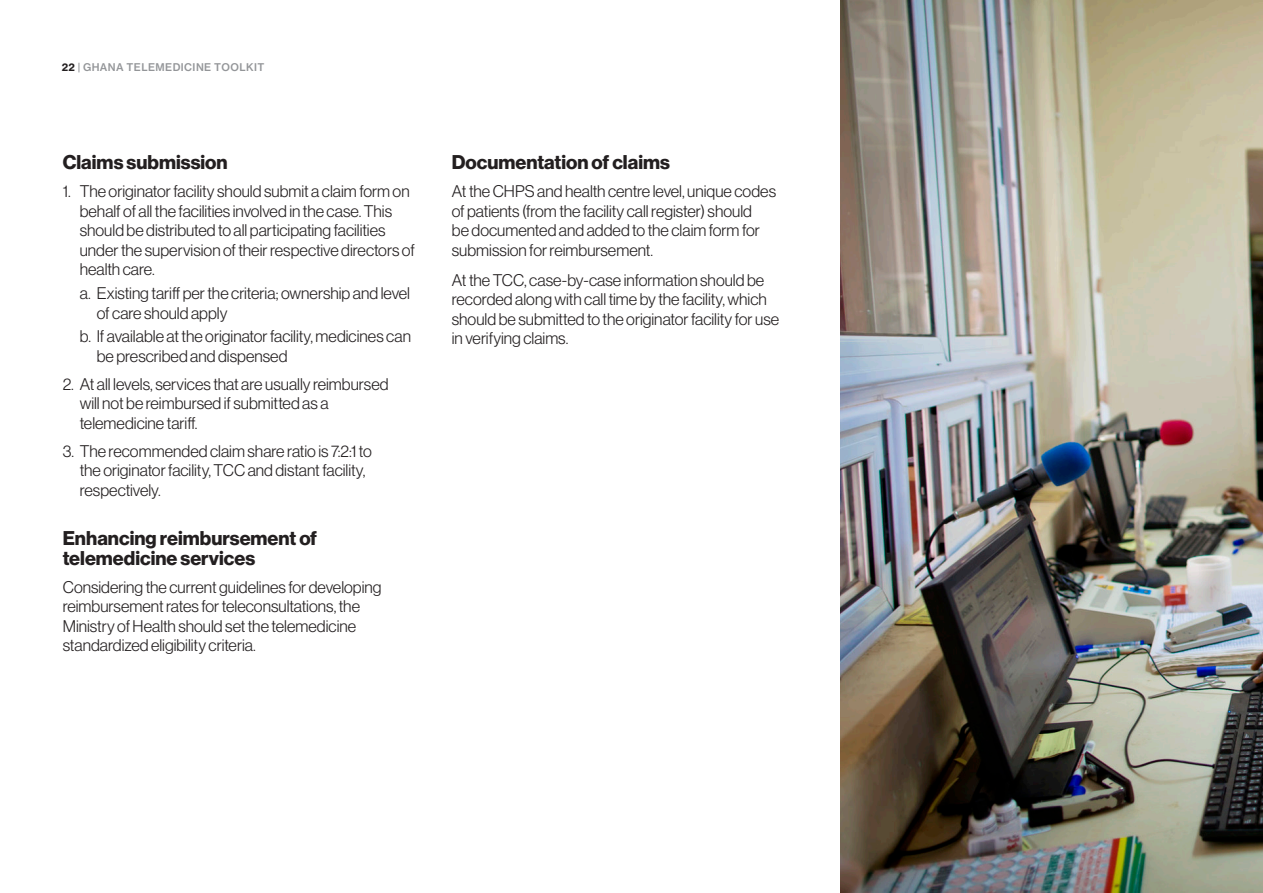
<style>
.page{position:relative;width:1263px;height:893px;background:#fff}
.page>*{position:absolute;margin:0;border:0;box-sizing:border-box;transform-origin:0 0}
.Body_text{font:700 19.5px/19.5px "Volta Modern Display 75";color:#231f20}
.Body_text-2{font:300 16.5px/19.5px "Volta Modern Display 45";color:#231f20}
.t1{font:500 10.5px "Volta Modern Text 65";letter-spacing:.04em;color:#939598}
.s1{font-family:"Volta Modern Text 75";font-weight:700;color:#231f20}
</style>
<div class="page">
<img style="left:841px;top:0;width:422px;height:893px">
<p class="t1" style="left:62px;top:60px;width:204px"><span class="s1">22</span> | GHANA TELEMEDICINE TOOLKIT</p>
<p class="Body_text" style="left:63px;top:153px;width:167px">Claims submission</p>
<p class="Body_text-2" style="left:80px;top:182px;width:337px;text-indent:-17px">1. The originator facility should submit a claim form on behalf of all the facilities involved in the case. This should be distributed to all participating facilities under the supervision of their respective directors of health care.</p>
<p class="Body_text-2" style="left:97px;top:284px;width:315px;text-indent:-17px">a. Existing tariff per the criteria; ownership and level of care should apply</p>
<p class="Body_text-2" style="left:97px;top:327px;width:316px;text-indent:-17px">b. If available at the originator facility, medicines can be prescribed and dispensed</p>
<p class="Body_text-2" style="left:80px;top:374px;width:310px;text-indent:-17px">2. At all levels, services that are usually reimbursed will not be reimbursed if submitted as a telemedicine tariff.</p>
<p class="Body_text-2" style="left:80px;top:441px;width:294px;text-indent:-17px">3. The recommended claim share ratio is 7:2:1 to the originator facility, TCC and distant facility, respectively.</p>
<p class="Body_text" style="left:63px;top:529px;width:256px">Enhancing reimbursement of telemedicine services</p>
<p class="Body_text-2" style="left:63px;top:577px;width:320px">Considering the current guidelines for developing reimbursement rates for teleconsultations, the Ministry of Health should set the telemedicine standardized eligibility criteria.</p>
<p class="Body_text" style="left:452px;top:153px;width:220px">Documentation of claims</p>
<p class="Body_text-2" style="left:452px;top:182px;width:326px">At the CHPS and health centre level, unique codes of patients (from the facility call register) should<br>be documented and added to the claim form for submission for reimbursement.</p>
<p class="Body_text-2" style="left:452px;top:270px;width:329px">At the TCC, case-by-case information should be recorded along with call time by the facility, which should be submitted to the originator facility for use in verifying claims.</p>
</div>
